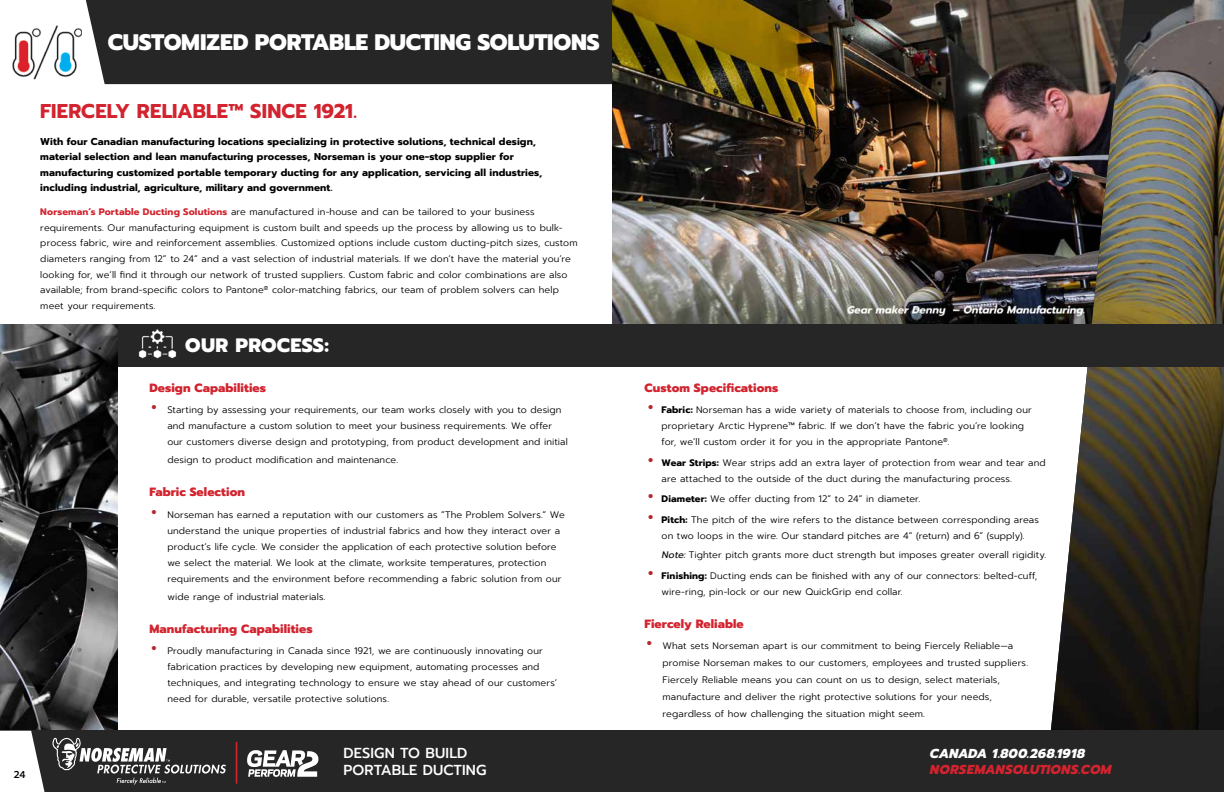
<style>
.page{position:relative;width:1224px;height:792px;background:#fff}
.page>*{position:absolute;margin:0;border:0;box-sizing:border-box;transform-origin:0 0}
.t1{font:800 22.5px "Prompt";letter-spacing:-.01em;color:#fff}
.t2{font:700 20px "Prompt";letter-spacing:.01em;color:#d2232e}
.t3{font:800 19.5px "Prompt";letter-spacing:.02em;color:#fff}
.t4{font:500 14.5px "Prompt";letter-spacing:.005em;color:#fff}
.t5{font:italic 800 13px "Prompt";letter-spacing:.02em;color:#d2232e}
.t6{font:italic 800 13px "Prompt";letter-spacing:.015em;color:#fff}
.t7{font:800 12px "Prompt";letter-spacing:.005em;color:#d2232e}
.t8{font:700 10px/15.5px "Prompt";letter-spacing:.015em;color:#000}
.t9{font:500 10px "Prompt";color:#000}
.t10{font:300 9.5px/16px "Prompt";letter-spacing:.01em;color:#000}
.s1{font-weight:700;color:#d2232e}
.s2{font-weight:700;font-size:20px;color:#b2282d}
.s3{font-weight:700}
.s4{font-weight:400;font-style:italic}
</style>
<div class="page">
<div style="left:86px;top:0;width:526px;height:84px;background:#262626"></div>
<img style="left:12px;top:25px;width:70px;height:55px">
<img style="left:612px;top:0;width:436px;height:324px">
<img style="left:1051px;top:0;width:173px;height:731px">
<div style="left:0;top:324px;width:1224px;height:43px;background:#262626"></div>
<img style="left:0;top:324px;width:118px;height:359px">
<div style="left:0;top:731px;width:1224px;height:61px;background:#262626"></div>
<hr style="left:236px;top:742px;width:1px;height:42px;background:#d2232e">
<svg style="left:247px;top:750px;width:71px;height:27px"></svg>
<img style="left:138px;top:330px;width:39px;height:29px">
<svg style="left:0;top:683px;width:226px;height:109px"></svg>
<h1 class="t1" style="left:108px;top:25px;width:494px">CUSTOMIZED PORTABLE DUCTING SOLUTIONS</h1>
<h2 class="t2" style="left:40px;top:96px;width:318px">FIERCELY RELIABLE™ SINCE 1921.</h2>
<p class="t8" style="left:40px;top:134px;width:504px">With four Canadian manufacturing locations specializing in protective solutions, technical design, material selection and lean manufacturing processes, Norseman is your one-stop supplier for manufacturing customized portable temporary ducting for any application, servicing all industries, including industrial, agriculture, military and government.</p>
<p class="t10" style="left:40px;top:204px;width:539px;line-height:15.6px"><span class="s1">Norseman’s Portable Ducting Solutions</span> are manufactured in-house and can be tailored to your business requirements. Our manufacturing equipment is custom built and speeds up the process by allowing us to bulk&shy;process fabric, wire and reinforcement assemblies. Customized options include custom ducting-pitch sizes, custom diameters ranging from 12” to 24” and a vast selection of industrial materials. If we don’t have the material you’re looking for, we’ll find it through our network of trusted suppliers. Custom fabric and color combinations are also available; from brand-specific colors to Pantone<sup>®</sup> color-matching fabrics, our team of problem solvers can help meet your requirements.</p>
<h3 class="t3" style="left:185px;top:331px;width:145px">OUR PROCESS:</h3>
<p class="t7" style="left:149px;top:379px;width:118px">Design Capabilities</p>
<p class="t10" style="left:167px;top:402px;width:402px;text-indent:-16px"><span class="s2">•</span> Starting by assessing your requirements, our team works closely with you to design and manufacture a custom solution to meet your business requirements. We offer our customers diverse design and prototyping, from product development and initial</p>
<p class="t10" style="left:167px;top:452px;width:232px">design to product modification and maintenance.</p>
<p class="t7" style="left:149px;top:483px;width:97px">Fabric Selection</p>
<p class="t10" style="left:167px;top:507px;width:399px;text-indent:-16px"><span class="s2">•</span> Norseman has earned a reputation with our customers as ”The Problem Solvers.” We understand the unique properties of industrial fabrics and how they interact over a product’s life cycle. We consider the application of each protective solution before we select the material. We look at the climate, worksite temperatures, protection requirements and the environment before recommending a fabric solution from our</p>
<p class="t10" style="left:167px;top:589px;width:160px">wide range of industrial materials.</p>
<p class="t7" style="left:149px;top:620px;width:165px">Manufacturing Capabilities</p>
<p class="t10" style="left:167px;top:643px;width:391px;text-indent:-16px"><span class="s2">•</span> Proudly manufacturing in Canada since 1921, we are continuously innovating our fabrication practices by developing new equipment, automating processes and techniques, and integrating technology to ensure we stay ahead of our customers’ need for durable, versatile protective solutions.</p>
<h3 class="t4" style="left:344px;top:743px;width:125px">DESIGN TO BUILD</h3>
<p class="t9" style="left:14px;top:768px;width:13px">24</p>
<h3 class="t4" style="left:344px;top:760px;width:145px">PORTABLE DUCTING</h3>
<p class="t7" style="left:645px;top:379px;width:135px">Custom Specifications</p>
<p class="t10" style="left:662px;top:402px;width:372px;text-indent:-14px"><span class="s2">•</span> <span class="s3">Fabric:</span> Norseman has a wide variety of materials to choose from, including our proprietary Arctic Hyprene™ fabric. If we don’t have the fabric you’re looking for, we’ll custom order it for you in the appropriate Pantone<sup>®</sup>.</p>
<p class="t10" style="left:662px;top:455px;width:386px;text-indent:-14px"><span class="s2">•</span> <span class="s3">Wear Strips:</span> Wear strips add an extra layer of protection from wear and tear and are attached to the outside of the duct during the manufacturing process.</p>
<p class="t10" style="left:648px;top:491px;width:274px"><span class="s2">•</span> <span class="s3">Diameter:</span> We offer ducting from 12” to 24” in diameter.</p>
<p class="t10" style="left:648px;top:512px;width:392px;text-align:center"><span class="s2">•</span> <span class="s3">Pitch:</span> The pitch of the wire refers to the distance between corresponding areas on two loops in the wire. Our standard pitches are 4” (return) and 6” (supply).</p>
<p class="t10" style="left:662px;top:547px;width:386px"><span class="s4">Note:</span>Tighter pitch grants more duct strength but imposes greater overall rigidity.</p>
<p class="t10" style="left:662px;top:568px;width:377px;text-indent:-13px"><span class="s2">•</span> <span class="s3">Finishing:</span> Ducting ends can be finished with any of our connectors: belted-cuff, wire-ring, pin-lock or our new QuickGrip end collar.</p>
<p class="t7" style="left:645px;top:615px;width:101px">Fiercely Reliable</p>
<p class="t10" style="left:663px;top:638px;width:367px;line-height:17px;text-indent:-16px"><span class="s2">•</span> What sets Norseman apart is our commitment to being Fiercely Reliable—a promise Norseman makes to our customers, employees and trusted suppliers.<br>Fiercely Reliable means you can count on us to design, select materials, manufacture and deliver the right protective solutions for your needs, regardless of how challenging the situation might seem.</p>
<h3 class="t6" style="left:930px;top:744px;width:157px">CANADA 1.800.268.1918</h3>
<h3 class="t5" style="left:930px;top:760px;width:183px">NORSEMANSOLUTIONS.COM</h3>
</div>
